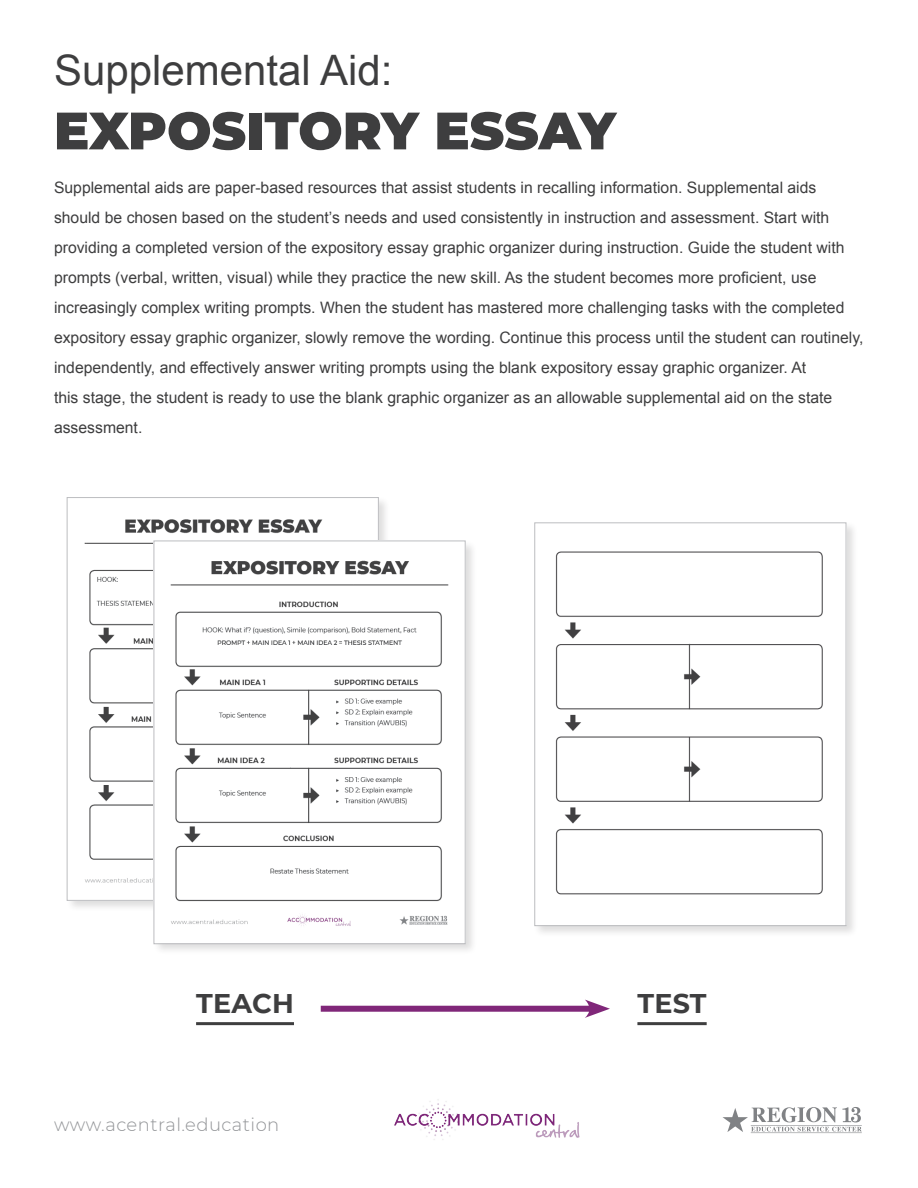
<style>
.page{position:relative;width:918px;height:1188px;background:#fff}
.page>*{position:absolute;margin:0;border:0;box-sizing:border-box;transform-origin:0 0}
.t1{font:900 52.5px "Montserrat";color:#3e3e3f}
.t2{font:42px "Arial";color:#3e3e3f}
.t3{font:700 27px "Montserrat";letter-spacing:.01em;color:#3e3e3f}
.t4{font:300 18px "Montserrat";letter-spacing:.025em;color:#939598}
.t5{font:15.75px/30px "Arial";color:#3e3e3f}
</style>
<div class="page">
<img style="left:394px;top:1099px;width:186px;height:41px">
<svg style="left:723px;top:1107px;width:139px;height:26px"></svg>
<hr style="left:196px;top:1022px;width:98px;height:3px;background:#3e3e3f">
<hr style="left:637px;top:1022px;width:70px;height:3px;background:#3e3e3f">
<div style="left:321px;top:1006px;width:274px;height:6px;background:#802779"></div>
<svg style="left:585px;top:1000px;width:25px;height:18px"></svg>
<img style="left:84px;top:519px;width:239px;height:364px">
<div style="left:153px;top:540px;width:324px;height:416px;background:#231f20;opacity:.15"></div>
<img style="left:156px;top:543px;width:307px;height:399px">
<div style="left:154px;top:541px;width:311px;height:403px;border:1px solid #bcbdc0"></div>
<div style="left:534px;top:522px;width:324px;height:416px;background:#231f20;opacity:.15"></div>
<img style="left:537px;top:525px;width:307px;height:399px">
<div style="left:535px;top:523px;width:311px;height:403px;border:1px solid #bcbdc0"></div>
<p class="t2" style="left:54px;top:42px;width:340px">Supplemental Aid:</p>
<p class="t1" style="left:54px;top:91px;width:563px">EXPOSITORY ESSAY</p>
<p class="t5" style="left:54px;top:173px;width:811px">Supplemental aids are paper-based resources that assist students in recalling information. Supplemental aids should be chosen based on the student’s needs and used consistently in instruction and assessment. Start with providing a completed version of the expository essay graphic organizer during instruction. Guide the student with prompts (verbal, written, visual) while they practice the new skill. As the student becomes more proficient, use increasingly complex writing prompts. When the student has mastered more challenging tasks with the completed expository essay graphic organizer, slowly remove the wording. Continue this process until the student can routinely, independently, and effectively answer writing prompts using the blank expository essay graphic organizer. At<br>this stage, the student is ready to use the blank graphic organizer as an allowable supplemental aid on the state assessment.</p>
<p class="t3" style="left:196px;top:984px;width:99px">TEACH</p>
<p class="t3" style="left:637px;top:984px;width:71px">TEST</p>
<p class="t4" style="left:54px;top:1112px;width:227px">www.acentral.education</p>
</div>
